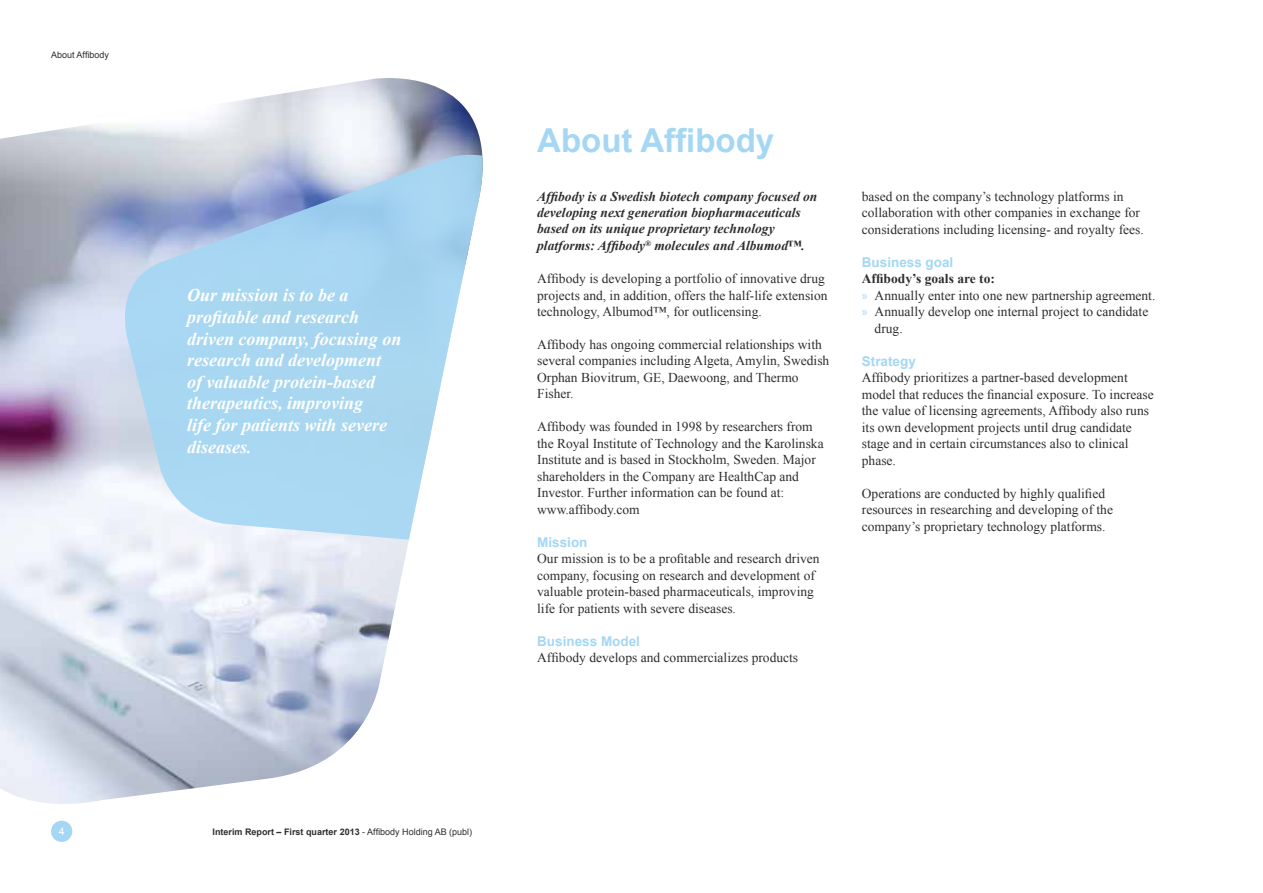
<style>
.page{position:relative;width:1263px;height:893px;background:#fff}
.page>*{position:absolute;margin:0;border:0;box-sizing:border-box;transform-origin:0 0}
.t1{font:700 33px "Arial";color:#a4d7f4}
.t2{font:italic 700 18px/21.6px "Times New Roman";color:#fff}
.t3{font:13.5px/16.5px "Times New Roman";color:#2e2e2f}
.t4{font:italic 700 13.5px/16.5px "Times New Roman";color:#2e2e2f}
.t5{font:700 13.5px "Arial";color:#a4d7f4}
.t6{font:700 13.5px "Times New Roman";color:#2e2e2f}
.t7{font:10.5px "Arial";color:#fff}
.t8{font:700 9px "Arial";color:#2e2e2f}
.t9{font:9px "Arial";color:#2e2e2f}
.s1{font-family:"Myriad Pro";color:#a4d7f4}
.s2{font-weight:400}
</style>
<div class="page">
<img style="left:0;top:78px;width:483px;height:726px">
<svg style="left:125px;top:155px;width:358px;height:397px;background:#b6d7ef"></svg>
<div style="left:51px;top:821px;width:21px;height:21px;background:#a4d7f4;border-radius:50%"></div>
<p class="t9" style="left:51px;top:49px;width:60px">About Affibody</p>
<h2 class="t2" style="left:187px;top:284px;width:216px">Our mission is to be a profitable and research driven company, focusing on research and development<br>of valuable protein-based therapeutics, improving<br>life for patients with severe diseases.</h2>
<h1 class="t1" style="left:537px;top:118px;width:239px">About Affibody</h1>
<p class="t4" style="left:537px;top:187px;width:282px">Affibody is a Swedish biotech company focused on developing next generation biopharmaceuticals based on its unique proprietary technology platforms: Affibody<sup>®</sup> molecules and Albumod™.</p>
<p class="t3" style="left:537px;top:270px;width:292px">Affibody is developing a portfolio of innovative drug projects and, in addition, offers the half-life extension technology, Albumod™, for outlicensing.</p>
<p class="t3" style="left:537px;top:336px;width:294px">Affibody has ongoing commercial relationships with several companies including Algeta, Amylin, Swedish Orphan Biovitrum, GE, Daewoong, and Thermo Fisher.</p>
<p class="t3" style="left:537px;top:418px;width:288px">Affibody was founded in 1998 by researchers from the Royal Institute of Technology and the Karolinska Institute and is based in Stockholm, Sweden. Major shareholders in the Company are HealthCap and Investor. Further information can be found at: www.affibody.com</p>
<p class="t5" style="left:537px;top:533px;width:52px">Mission</p>
<p class="t3" style="left:537px;top:550px;width:284px">Our mission is to be a profitable and research driven company, focusing on research and development of valuable protein-based pharmaceuticals, improving life for patients with severe diseases.</p>
<p class="t5" style="left:537px;top:632px;width:104px">Business Model</p>
<p class="t3" style="left:537px;top:649px;width:262px">Affibody develops and commercializes products</p>
<p class="t3" style="left:862px;top:188px;width:283px">based on the company’s technology platforms in collaboration with other companies in exchange for considerations including licensing- and royalty fees.</p>
<p class="t5" style="left:862px;top:253px;width:93px">Business goal</p>
<p class="t6" style="left:862px;top:269px;width:135px">Affibody’s goals are to:</p>
<p class="t3" style="left:862px;top:287px;width:295px"><span class="s1">»</span> Annually enter into one new partnership agreement.</p>
<p class="t3" style="left:862px;top:303px;width:288px"><span class="s1">»</span> Annually develop one internal project to candidate</p>
<p class="t3" style="left:874px;top:320px;width:30px">drug.</p>
<p class="t5" style="left:862px;top:352px;width:56px">Strategy</p>
<p class="t3" style="left:862px;top:369px;width:293px">Affibody prioritizes a partner-based development model that reduces the financial exposure. To increase the value of licensing agreements, Affibody also runs its own development projects until drug candidate stage and in certain circumstances also to clinical phase.</p>
<p class="t3" style="left:862px;top:485px;width:253px">Operations are conducted by highly qualified resources in researching and developing of the company’s proprietary technology platforms.</p>
<p class="t7" style="left:59px;top:825px;width:7px">4</p>
<p class="t8" style="left:213px;top:825px;width:261px">Interim Report – First quarter 2013 <span class="s2">- Affibody Holding AB (publ)</span></p>
</div>
